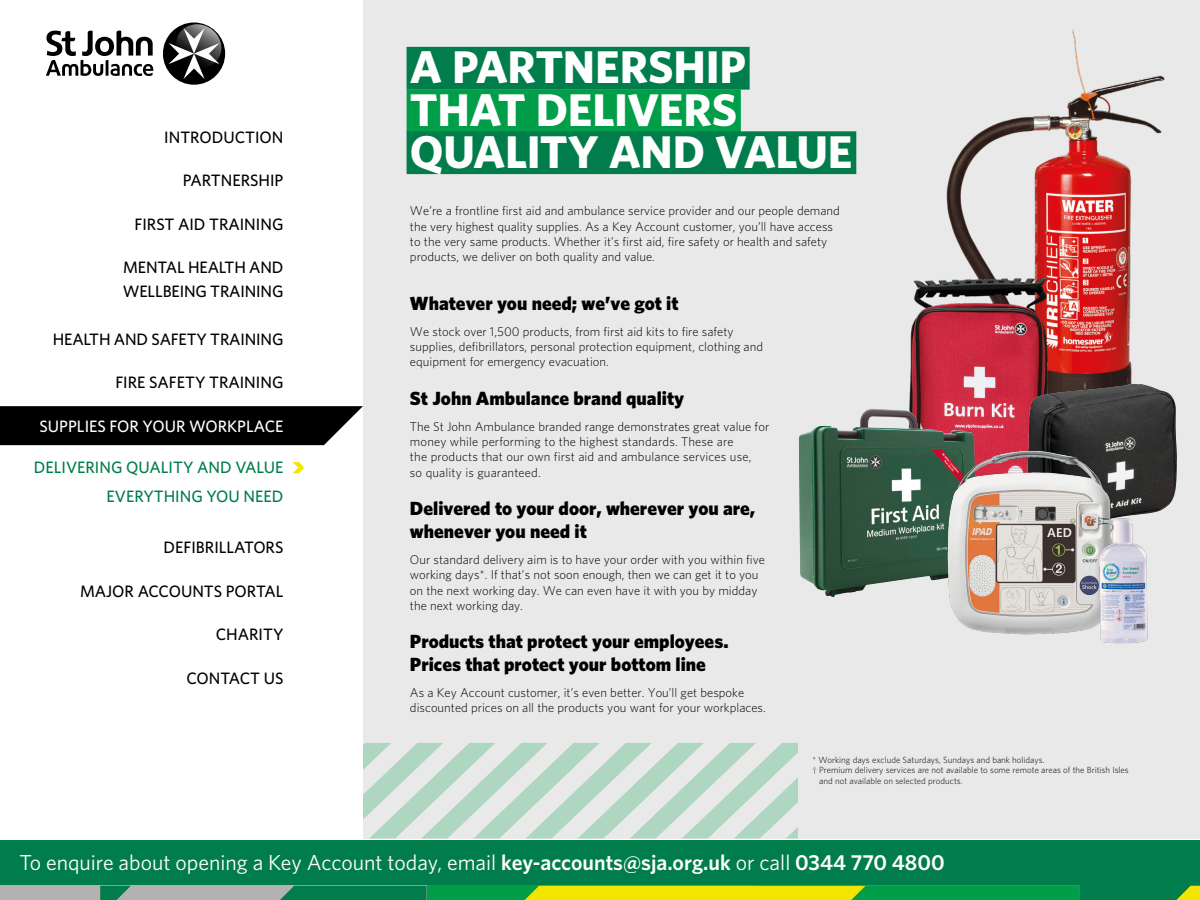
<style>
.page{position:relative;width:1200px;height:900px;background:#fff}
.page>*{position:absolute;margin:0;border:0;box-sizing:border-box;transform-origin:0 0}
.t1{font:700 45.9px/42.3px "Whitney";letter-spacing:-.01em;color:#fff}
.t2{font:21.75px "Whitney";color:#fff}
.t3{font:900 19.2px/23px "Whitney";color:#000}
.t4{font:500 16.5px/23.4px "Whitney";color:#000}
.t5{font:500 16.5px/28.2px "Whitney";color:#007d4a;text-align:right}
.t6{font:500 16.5px "Whitney";color:#fff}
.t7{font:300 12.75px/15.3px "Whitney";color:#000}
.t8{font:300 8.85px "Whitney";color:#000}
.s1{font-weight:600}
</style>
<div class="page">
<div style="left:0;top:840px;width:1200px;height:60px;background:#007d4a"></div>
<div style="left:427px;top:886px;width:326px;height:14px;background:#009e48"></div>
<svg style="left:525px;top:886px;width:675px;height:14px"></svg>
<div style="left:100px;top:886px;width:327px;height:14px;background:#b3b2b2"></div>
<div style="left:0;top:886px;width:101px;height:14px;background:#b3b2b2"></div>
<svg style="left:100px;top:886px;width:31px;height:14px"></svg>
<div style="left:280px;top:886px;width:147px;height:14px;background:#007d4a"></div>
<div style="left:363px;top:0;width:837px;height:838px;background:#e9e9e9"></div>
<div style="left:407px;top:47px;width:343px;height:43px;background:#007d4a"></div>
<div style="left:407px;top:89px;width:334px;height:43px;background:#009e48"></div>
<div style="left:407px;top:131px;width:449px;height:43px;background:#007d4a"></div>
<img style="left:946px;top:29px;width:219px;height:355px">
<img style="left:909px;top:266px;width:198px;height:166px">
<img style="left:1028px;top:384px;width:149px;height:129px">
<img style="left:799px;top:409px;width:177px;height:188px">
<svg style="left:363px;top:743px;width:435px;height:95px"></svg>
<svg style="left:292px;top:462px;width:12px;height:11px"></svg>
<img style="left:927px;top:432px;width:210px;height:203px">
<img style="left:1057px;top:513px;width:93px;height:131px">
<div style="left:163px;top:22px;width:62px;height:63px;background:#000;border-radius:50%"></div>
<svg style="left:169px;top:24px;width:56px;height:55px"></svg>
<svg style="left:46px;top:31px;width:107px;height:45px"></svg>
<svg style="left:0;top:406px;width:363px;height:39px;background:#0d0d0d"></svg>
<p class="t4" style="left:164px;top:125px;width:121px">INTRODUCTION</p>
<p class="t4" style="left:183px;top:169px;width:102px">PARTNERSHIP</p>
<p class="t4" style="left:135px;top:212px;width:150px">FIRST AID TRAINING</p>
<p class="t4" style="left:123px;top:256px;width:162px">MENTAL HEALTH AND<br>WELLBEING TRAINING</p>
<p class="t4" style="left:53px;top:327px;width:232px">HEALTH AND SAFETY TRAINING</p>
<p class="t4" style="left:115px;top:371px;width:170px">FIRE SAFETY TRAINING</p>
<p class="t6" style="left:39px;top:416px;width:246px">SUPPLIES FOR YOUR WORKPLACE</p>
<p class="t5" style="left:34px;top:453px;width:251px">DELIVERING QUALITY AND VALUE<br>EVERYTHING YOU NEED</p>
<p class="t4" style="left:164px;top:535px;width:121px">DEFIBRILLATORS</p>
<p class="t4" style="left:80px;top:579px;width:205px">MAJOR ACCOUNTS PORTAL</p>
<p class="t4" style="left:216px;top:622px;width:69px">CHARITY</p>
<p class="t4" style="left:186px;top:666px;width:99px">CONTACT US</p>
<h1 class="t1" style="left:410px;top:45px;width:444px">A PARTNERSHIP<br>THAT DELIVERS<br>QUALITY AND VALUE</h1>
<p class="t7" style="left:410px;top:203px;width:431px">We’re a frontline first aid and ambulance service provider and our people demand the very highest quality supplies. As a Key Account customer, you’ll have access to the very same products. Whether it’s first aid, fire safety or health and safety products, we deliver on both quality and value.</p>
<h3 class="t3" style="left:410px;top:291px;width:270px">Whatever you need; we’ve got it</h3>
<p class="t7" style="left:410px;top:323px;width:355px">We stock over 1,500 products, from first aid kits to fire safety supplies, defibrillators, personal protection equipment, clothing and equipment for emergency evacuation.</p>
<h3 class="t3" style="left:410px;top:386px;width:276px">St John Ambulance brand quality</h3>
<p class="t7" style="left:410px;top:418px;width:361px">The St John Ambulance branded range demonstrates great value for money while performing to the highest standards. These are<br>the products that our own first aid and ambulance services use,<br>so quality is guaranteed.</p>
<h3 class="t3" style="left:410px;top:496px;width:347px">Delivered to your door, wherever you are, whenever you need it</h3>
<p class="t7" style="left:410px;top:551px;width:356px">Our standard delivery aim is to have your order with you within five working days*. If that’s not soon enough, then we can get it to you on the next working day. We can even have it with you by midday the next working day.</p>
<h3 class="t3" style="left:410px;top:629px;width:320px">Products that protect your employees.<br>Prices that protect your bottom line</h3>
<p class="t7" style="left:410px;top:685px;width:357px">As a Key Account customer, it’s even better. You’ll get bespoke discounted prices on all the products you want for your workplaces.</p>
<p class="t8" style="left:813px;top:754px;width:234px">* Working days exclude Saturdays, Sundays and bank holidays.</p>
<p class="t8" style="left:813px;top:764px;width:318px">† Premium delivery services are not available to some remote areas of the British Isles</p>
<p class="t8" style="left:819px;top:775px;width:145px">and not available on selected products.</p>
<h2 class="t2" style="left:19px;top:848px;width:927px">To enquire about opening a Key Account today, email <span class="s1">key-accounts@sja.org.uk</span> or call <span class="s1">0344 770 4800</span></h2>
</div>
